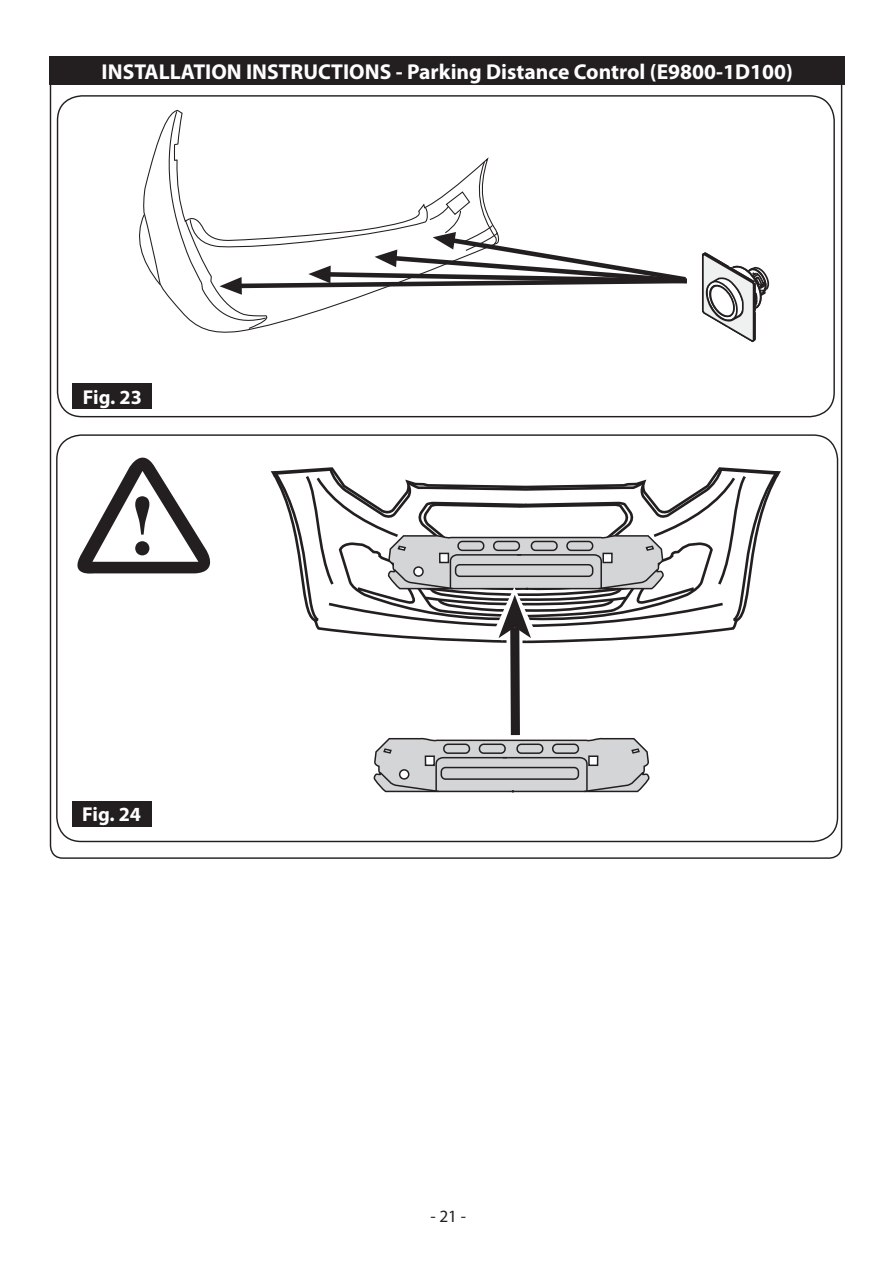
<style>
.page{position:relative;width:893px;height:1263px;background:#fff}
.page>*{position:absolute;margin:0;border:0;box-sizing:border-box;transform-origin:0 0}
.t1{font:700 21.6px "Myriad Pro";color:#fff}
.t2{font:700 20.1px "Myriad Pro";color:#fff}
.t3{font:17.25px "Myriad Pro";color:#231f20}
</style>
<div class="page">
<div style="left:49px;top:56px;width:796px;height:29px;background:#231f20"></div>
<div style="left:73px;top:384px;width:79px;height:25px;background:#231f20"></div>
<div style="left:72px;top:801px;width:79px;height:25px;background:#231f20"></div>
<svg style="left:74px;top:110px;width:707px;height:683px"></svg>
<p class="t1" style="left:102px;top:63px;width:692px">INSTALLATION INSTRUCTIONS - Parking Distance Control (E9800-1D100)</p>
<p class="t2" style="left:83px;top:389px;width:60px">Fig. 23</p>
<p class="t2" style="left:82px;top:806px;width:60px">Fig. 24</p>
<p class="t3" style="left:430px;top:1209px;width:37px">- 21 -</p>
</div>
